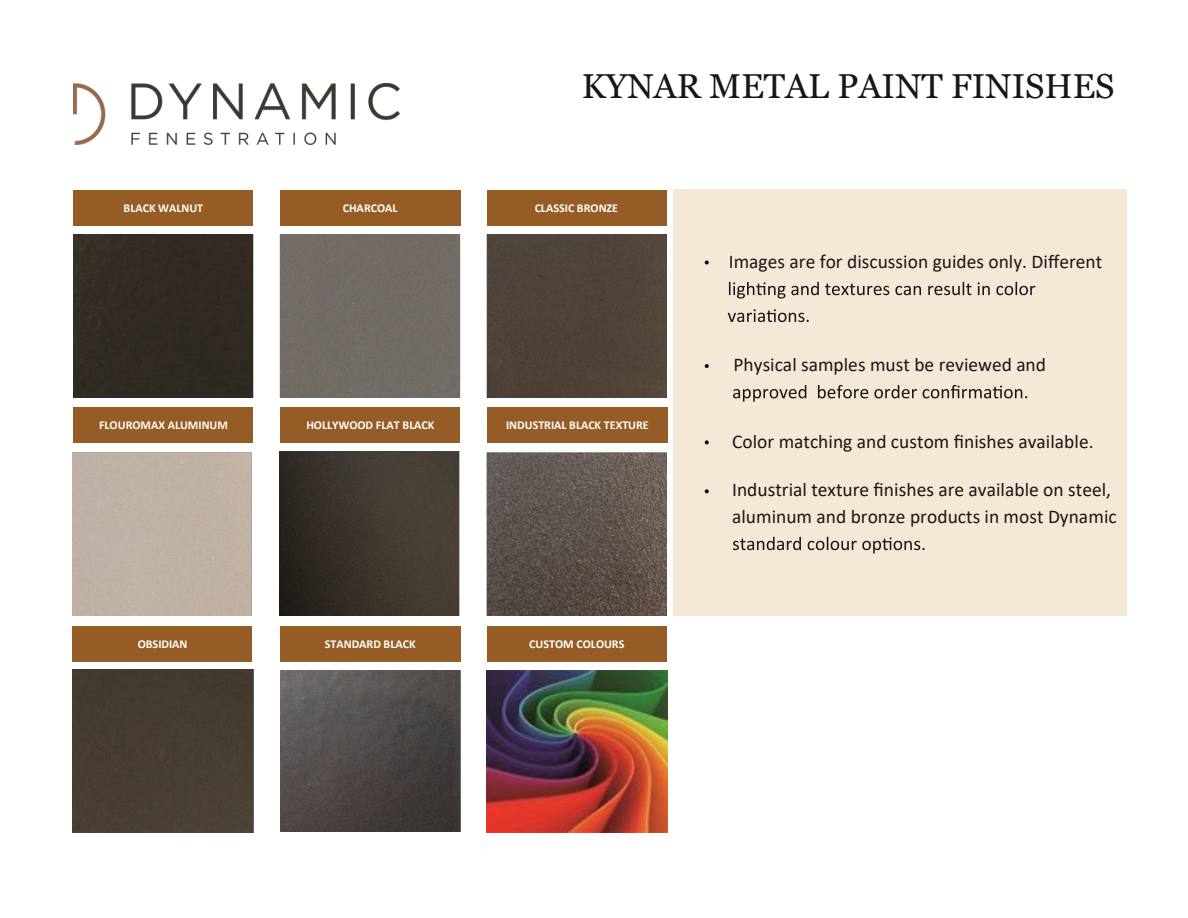
<style>
.page{position:relative;width:1188px;height:918px;background:#fff}
.page>*{position:absolute;margin:0;border:0;box-sizing:border-box;transform-origin:0 0}
.t1{font:34.5px "Georgia";color:#181717}
.t2{font:19.5px/26.8px "Calibri";color:#181717}
.t3{font:700 12px "Calibri";color:#fffefd}
</style>
<div class="page">
<div style="left:73px;top:190px;width:180px;height:36px;background:#965c25"></div>
<div style="left:280px;top:190px;width:180px;height:36px;background:#965c25"></div>
<div style="left:487px;top:190px;width:180px;height:36px;background:#965c25"></div>
<img style="left:73px;top:235px;width:593px;height:163px">
<div style="left:73px;top:407px;width:180px;height:36px;background:#965c25"></div>
<div style="left:280px;top:407px;width:180px;height:36px;background:#965c25"></div>
<div style="left:487px;top:407px;width:180px;height:36px;background:#965c25"></div>
<img style="left:72px;top:451px;width:594px;height:164px">
<div style="left:72px;top:626px;width:180px;height:36px;background:#965c25"></div>
<div style="left:280px;top:626px;width:180px;height:36px;background:#965c25"></div>
<div style="left:487px;top:626px;width:180px;height:36px;background:#965c25"></div>
<div style="left:73px;top:670px;width:180px;height:162px;background:#463d33"></div>
<img style="left:280px;top:670px;width:180px;height:161px">
<div style="left:673px;top:189px;width:453px;height:426px;background:#f6e8d7"></div>
<svg style="left:729px;top:282px;width:306px;height:17px"></svg>
<svg style="left:728px;top:309px;width:81px;height:13px"></svg>
<svg style="left:733px;top:385px;width:294px;height:17px"></svg>
<svg style="left:733px;top:537px;width:192px;height:16px"></svg>
<img style="left:487px;top:670px;width:180px;height:162px">
<img style="left:74px;top:83px;width:325px;height:61px">
<svg style="left:705px;top:261px;width:4px;height:3px"></svg>
<svg style="left:705px;top:364px;width:4px;height:4px"></svg>
<svg style="left:705px;top:440px;width:4px;height:4px"></svg>
<svg style="left:705px;top:489px;width:4px;height:4px"></svg>
<h1 class="t1" style="left:582px;top:66px;width:534px">KYNAR METAL PAINT FINISHES</h1>
<p class="t3" style="left:124px;top:199px;width:81px">BLACK WALNUT</p>
<p class="t3" style="left:343px;top:199px;width:56px">CHARCOAL</p>
<p class="t3" style="left:535px;top:199px;width:85px">CLASSIC BRONZE</p>
<p class="t3" style="left:99px;top:417px;width:130px">FLOUROMAX ALUMINUM</p>
<p class="t3" style="left:306px;top:417px;width:130px">HOLLYWOOD FLAT BLACK</p>
<p class="t3" style="left:506px;top:417px;width:144px">INDUSTRIAL BLACK TEXTURE</p>
<p class="t3" style="left:138px;top:636px;width:51px">OBSIDIAN</p>
<p class="t3" style="left:325px;top:636px;width:93px">STANDARD BLACK</p>
<p class="t3" style="left:529px;top:636px;width:97px">CUSTOM COLOURS</p>
<p class="t2" style="left:729px;top:248px;width:375px">Images are for discussion guides only. Different</p>
<p class="t2" style="left:734px;top:351px;width:314px">Physical samples must be reviewed and</p>
<p class="t2" style="left:732px;top:427px;width:363px">Color matching and custom finishes available.</p>
<p class="t2" style="left:732px;top:476px;width:386px">Industrial texture finishes are available on steel, aluminum and bronze products in most Dynamic</p>
</div>
